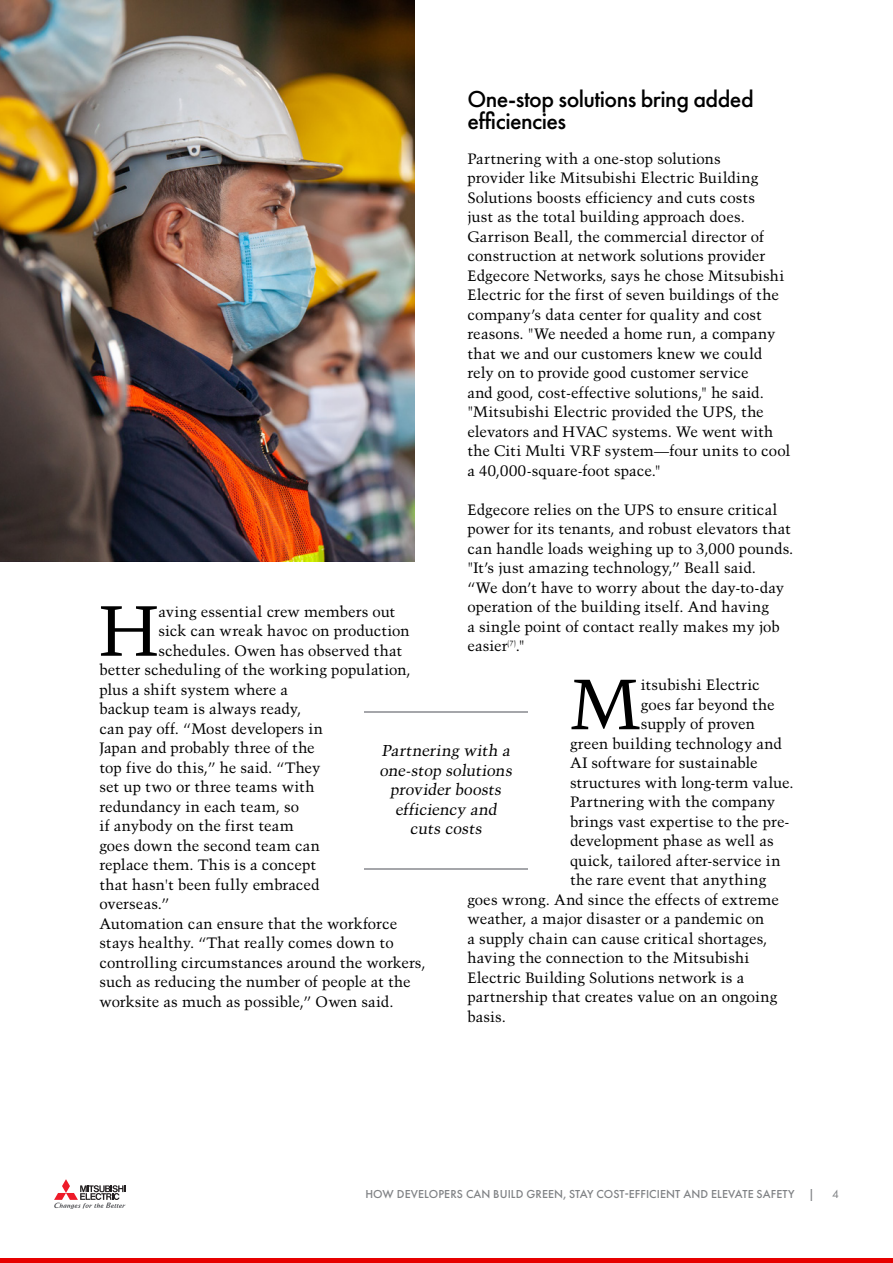
<style>
.page{position:relative;width:893px;height:1263px;background:#fff}
.page>*{position:absolute;margin:0;border:0;box-sizing:border-box;transform-origin:0 0}
.t1{font:70.8px "Trump Mediaeval LT Std";color:#000}
.t2{font:500 24px/22.5px "Futura PT";letter-spacing:-.025em;color:#000}
.t3{font:15.75px/19.5px "Trump Mediaeval LT Std";color:#000;text-align:center}
.t4{font:15px/19.5px "Trump Mediaeval LT Std";color:#000}
.t5{font:500 12px "Futura PT";letter-spacing:.01em;color:#808285}
.t6{font:12px "Futura PT";color:#808285}
</style>
<div class="page">
<svg style="left:54px;top:1179px;width:71px;height:30px"></svg>
<div style="left:0;top:1258px;width:893px;height:5px;background:#e70000"></div>
<img style="left:0;top:0;width:415px;height:561px">
<hr style="left:364px;top:711px;width:163px;height:1px;background:#a5a6aa">
<hr style="left:364px;top:868px;width:163px;height:2px;background:#a5a6aa">
<h2 class="t2" style="left:467px;top:87px;width:288px">One-stop solutions bring added efficiencies</h2>
<p class="t4" style="left:467px;top:149px;width:325px">Partnering with a one-stop solutions<br>provider like Mitsubishi Electric Building Solutions boosts efficiency and cuts costs<br>just as the total building approach does.<br>Garrison Beall, the commercial director of construction at network solutions provider Edgecore Networks, says he chose Mitsubishi Electric for the first of seven buildings of the company’s data center for quality and cost reasons. "We needed a home run, a company that we and our customers knew we could rely on to provide good customer service<br>and good, cost-effective solutions," he said. "Mitsubishi Electric provided the UPS, the elevators and HVAC systems. We went with the Citi Multi VRF system—four units to cool a 40,000-square-foot space."</p>
<p class="t4" style="left:467px;top:500px;width:327px">Edgecore relies on the UPS to ensure critical power for its tenants, and robust elevators that can handle loads weighing up to 3,000 pounds. "It’s just amazing technology,” Beall said.<br>“We don’t have to worry about the day-to-day operation of the building itself. And having<br>a single point of contact really makes my job easier<sup>(7)</sup>."</p>
<h1 class="t1" style="left:570px;top:661px;width:72px">M</h1>
<p class="t4" style="left:641px;top:675px;width:120px">itsubishi Electric</p>
<h1 class="t1" style="left:99px;top:588px;width:61px">H</h1>
<p class="t4" style="left:158px;top:602px;width:239px">aving essential crew members out</p>
<p class="t4" style="left:158px;top:621px;width:253px">sick can wreak havoc on production</p>
<p class="t4" style="left:158px;top:641px;width:245px">schedules. Owen has observed that</p>
<p class="t4" style="left:99px;top:660px;width:313px">better scheduling of the working population,</p>
<p class="t4" style="left:99px;top:680px;width:190px">plus a shift system where a</p>
<p class="t4" style="left:99px;top:699px;width:203px">backup team is always ready,</p>
<p class="t4" style="left:99px;top:719px;width:225px">can pay off. “Most developers in</p>
<p class="t4" style="left:99px;top:738px;width:217px">Japan and probably three of the</p>
<p class="t4" style="left:99px;top:758px;width:223px">top five do this,” he said. “They</p>
<p class="t4" style="left:99px;top:777px;width:217px">set up two or three teams with</p>
<p class="t4" style="left:99px;top:797px;width:201px">redundancy in each team, so</p>
<p class="t4" style="left:99px;top:816px;width:196px">if anybody on the first team</p>
<p class="t4" style="left:99px;top:836px;width:222px">goes down the second team can</p>
<p class="t4" style="left:99px;top:855px;width:218px">replace them. This is a concept</p>
<p class="t4" style="left:99px;top:875px;width:222px">that hasn't been fully embraced</p>
<p class="t4" style="left:99px;top:894px;width:72px">overseas.”</p>
<p class="t4" style="left:99px;top:914px;width:299px">Automation can ensure that the workforce</p>
<p class="t4" style="left:99px;top:933px;width:296px">stays healthy. “That really comes down to</p>
<p class="t4" style="left:99px;top:953px;width:328px">controlling circumstances around the workers,</p>
<p class="t4" style="left:99px;top:972px;width:313px">such as reducing the number of people at the</p>
<p class="t4" style="left:99px;top:992px;width:296px">worksite as much as possible,” Owen said.</p>
<p class="t4" style="left:641px;top:695px;width:135px">goes far beyond the</p>
<p class="t4" style="left:641px;top:714px;width:116px">supply of proven</p>
<p class="t4" style="left:570px;top:734px;width:213px">green building technology and</p>
<p class="t4" style="left:570px;top:753px;width:189px">AI software for sustainable</p>
<p class="t4" style="left:570px;top:773px;width:225px">structures with long-term value.</p>
<p class="t4" style="left:570px;top:792px;width:207px">Partnering with the company</p>
<p class="t4" style="left:570px;top:812px;width:221px">brings vast expertise to the pre-</p>
<p class="t4" style="left:570px;top:831px;width:205px">development phase as well as</p>
<p class="t4" style="left:570px;top:851px;width:212px">quick, tailored after-service in</p>
<p class="t4" style="left:570px;top:870px;width:198px">the rare event that anything</p>
<p class="t4" style="left:467px;top:890px;width:313px">goes wrong. And since the effects of extreme</p>
<p class="t4" style="left:467px;top:909px;width:298px">weather, a major disaster or a pandemic on</p>
<p class="t4" style="left:467px;top:929px;width:301px">a supply chain can cause critical shortages,</p>
<p class="t4" style="left:467px;top:948px;width:284px">having the connection to the Mitsubishi</p>
<p class="t4" style="left:467px;top:968px;width:278px">Electric Building Solutions network is a</p>
<p class="t4" style="left:467px;top:987px;width:311px">partnership that creates value on an ongoing</p>
<p class="t4" style="left:467px;top:1007px;width:40px">basis.</p>
<p class="t3" style="left:380px;top:741px;width:137px">Partnering with a one-stop solutions provider boosts efficiency and cuts costs</p>
<p class="t5" style="left:365px;top:1186px;width:451px">HOW DEVELOPERS CAN BUILD GREEN, STAY COST-EFFICIENT AND ELEVATE SAFETY |</p>
<p class="t6" style="left:832px;top:1187px;width:8px">4</p>
</div>
